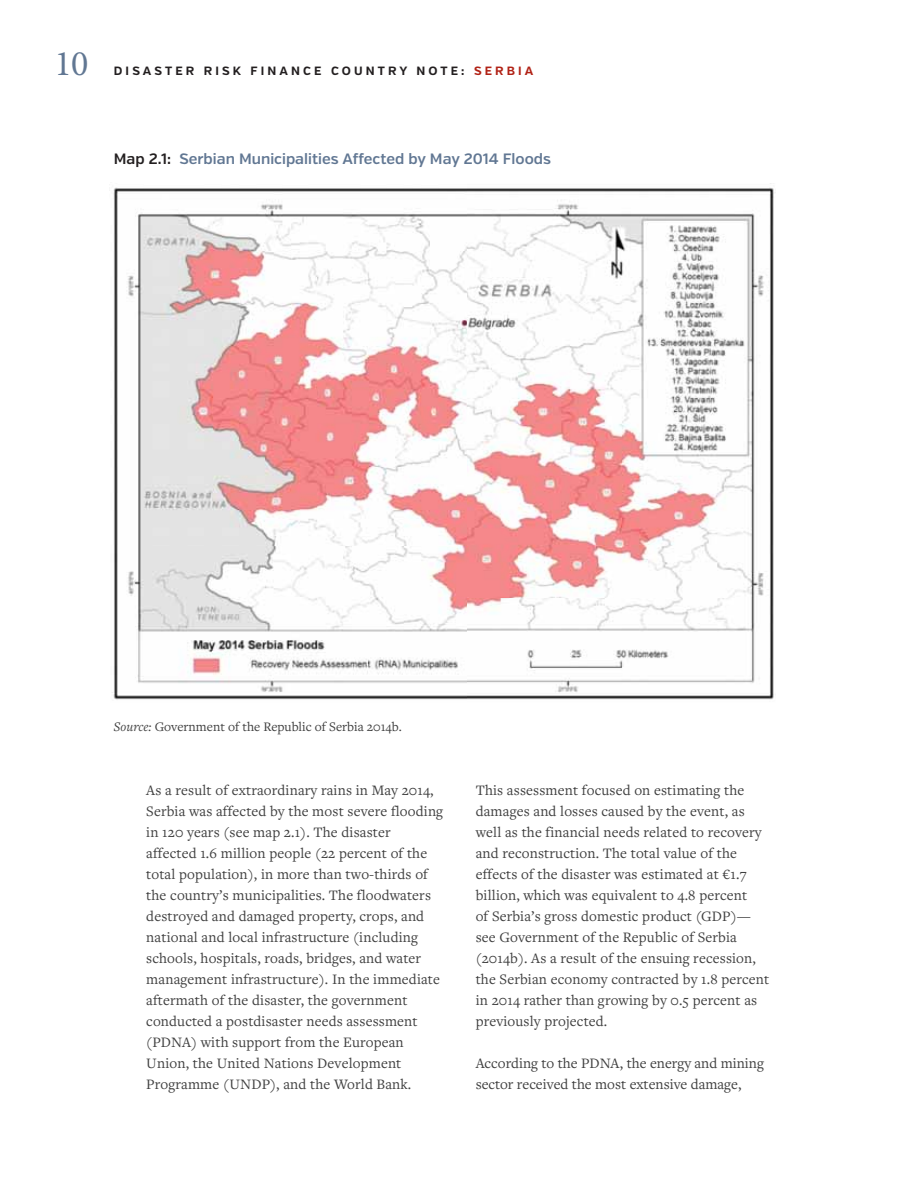
<style>
.page{position:relative;width:918px;height:1188px;background:#fff}
.page>*{position:absolute;margin:0;border:0;box-sizing:border-box;transform-origin:0 0}
.t1{font:36px "Minion Pro";color:#617793}
.t2{font:15px/21px "Freight Text Pro";letter-spacing:.01em;color:#3e3e3e}
.t3{font:600 15px "Verb";color:#617793}
.t4{font:13.5px "Freight Text Pro";color:#3e3e3e}
.t5{font:700 12px "Verb";letter-spacing:.26em;color:#231f20}
.s1{color:#b12216}
.s2{color:#231f20}
.s3{font-style:italic}
</style>
<div class="page">
<img style="left:112px;top:183px;width:662px;height:517px">
<h1 class="t1" style="left:54px;top:41px;width:35px">10</h1>
<p class="t5" style="left:114px;top:66px;width:421px">DISASTER RISK FINANCE COUNTRY NOTE: <span class="s1">SERBIA</span></p>
<p class="t3" style="left:114px;top:153px;width:439px"><span class="s2">Map 2.1:</span> Serbian Municipalities Affected by May 2014 Floods</p>
<p class="t4" style="left:114px;top:722px;width:289px"><span class="s3">Source:</span> Government of the Republic of Serbia 2014b.</p>
<p class="t2" style="left:146px;top:781px;width:298px">As a result of extraordinary rains in May 2014, Serbia was affected by the most severe flooding in 120 years (see map 2.1). The disaster affected 1.6 million people (22 percent of the total population), in more than two-thirds of the country’s municipalities. The floodwaters destroyed and damaged property, crops, and national and local infrastructure (including schools, hospitals, roads, bridges, and water management infrastructure). In the immediate aftermath of the disaster, the government conducted a postdisaster needs assessment (PDNA) with support from the European Union, the United Nations Development Programme (UNDP), and the World Bank.</p>
<p class="t2" style="left:476px;top:781px;width:295px">This assessment focused on estimating the damages and losses caused by the event, as well as the financial needs related to recovery and reconstruction. The total value of the effects of the disaster was estimated at €1.7 billion, which was equivalent to 4.8 percent<br>of Serbia’s gross domestic product (GDP)— see Government of the Republic of Serbia (2014b). As a result of the ensuing recession, the Serbian economy contracted by 1.8 percent in 2014 rather than growing by 0.5 percent as previously projected.</p>
<p class="t2" style="left:476px;top:1054px;width:290px">According to the PDNA, the energy and mining sector received the most extensive damage,</p>
</div>
